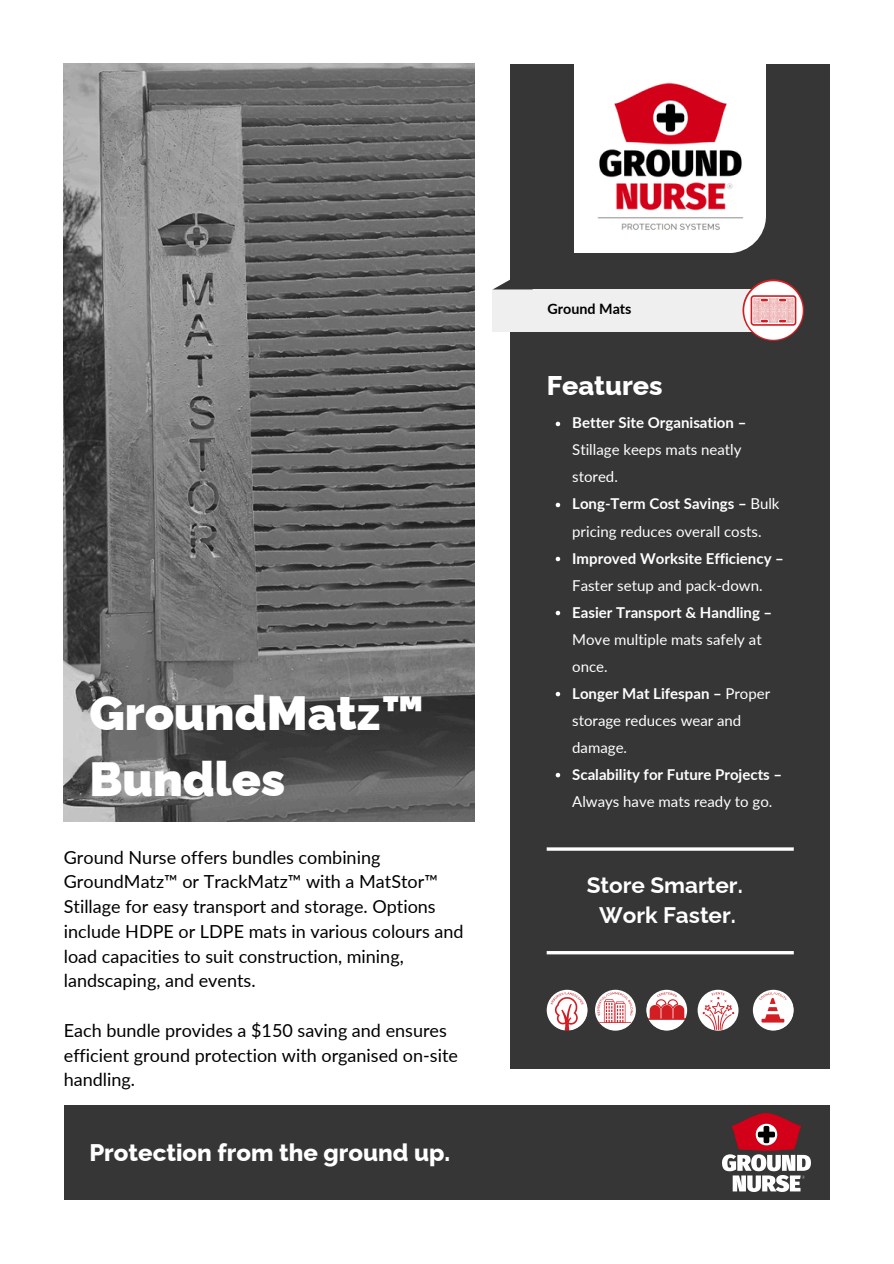
<style>
.page{position:relative;width:894px;height:1264px;background:#fff}
.page>*{position:absolute;margin:0;border:0;box-sizing:border-box;transform-origin:0 0}
.t1{font:900 48px/66.3px "Raleway";color:#fff}
.t2{font:800 27px "Raleway";color:#fff}
.t3{font:800 24px "Raleway";color:#fff}
.t4{font:700 22.5px/30.3px "Raleway";color:#fff;text-align:center}
.t5{font:18px/24.8px "Lato";color:#000}
.t6{font:15px/27px "Lato";color:#fff}
.t7{font:700 15px/27px "Lato";color:#fff}
.t8{font:700 14.25px "Lato";color:#000}
.s1{font-weight:700}
.s2{font-weight:400}
</style>
<div class="page">
<div style="left:64px;top:1104px;width:765px;height:95px;background:#363636"></div>
<div style="left:510px;top:64px;width:319px;height:1004px;background:#363636"></div>
<img style="left:64px;top:64px;width:410px;height:757px">
<div style="left:574px;top:64px;width:191px;height:189px;background:#fff;border-radius:37px"></div>
<div style="left:574px;top:64px;width:96px;height:189px;background:#fff"></div>
<div style="left:638px;top:64px;width:127px;height:94px;background:#fff"></div>
<div style="left:492px;top:289px;width:273px;height:43px;background:#efefef"></div>
<svg style="left:493px;top:279px;width:17px;height:10px"></svg>
<img style="left:742px;top:279px;width:62px;height:62px;border-radius:50%">
<hr style="left:546px;top:951px;width:247px;height:3px;background:#fff">
<hr style="left:546px;top:847px;width:247px;height:3px;background:#fff">
<img style="left:546px;top:989px;width:41px;height:41px;border-radius:50%">
<img style="left:594px;top:989px;width:41px;height:41px;border-radius:50%">
<img style="left:646px;top:989px;width:41px;height:41px;border-radius:50%">
<img style="left:697px;top:989px;width:41px;height:41px;border-radius:50%">
<img style="left:752px;top:989px;width:41px;height:41px;border-radius:50%">
<img style="left:722px;top:1113px;width:87px;height:78px">
<img style="left:597px;top:82px;width:147px;height:148px">
<svg style="left:555px;top:421px;width:5px;height:5px"></svg>
<svg style="left:555px;top:502px;width:5px;height:5px"></svg>
<svg style="left:555px;top:556px;width:5px;height:5px"></svg>
<svg style="left:555px;top:610px;width:5px;height:5px"></svg>
<svg style="left:555px;top:691px;width:5px;height:5px"></svg>
<svg style="left:555px;top:772px;width:5px;height:5px"></svg>
<p class="t1" style="left:89px;top:679px;width:336px">GroundMatz™<br>Bundles</p>
<p class="t5" style="left:64px;top:844px;width:401px">Ground Nurse offers bundles combining GroundMatz™ or TrackMatz™ with a MatStor™ Stillage for easy transport and storage. Options include HDPE or LDPE mats in various colours and load capacities to suit construction, mining, landscaping, and events.</p>
<p class="t5" style="left:64px;top:1017px;width:395px">Each bundle provides a $150 saving and ensures efficient ground protection with organised on-site handling.</p>
<p class="t3" style="left:89px;top:1138px;width:362px">Protection from the ground up.</p>
<h1 class="t8" style="left:547px;top:300px;width:85px">Ground Mats</h1>
<p class="t2" style="left:546px;top:369px;width:117px">Features</p>
<p class="t6" style="left:572px;top:409px;width:176px"><span class="s1">Better Site Organisation –<br></span>Stillage keeps mats neatly stored.</p>
<p class="t6" style="left:572px;top:490px;width:209px"><span class="s1">Long-Term Cost Savings –</span> Bulk pricing reduces overall costs.</p>
<h3 class="t7" style="left:572px;top:544px;width:213px">Improved Worksite Efficiency –<br><span class="s2">Faster setup and pack-down.</span></h3>
<p class="t6" style="left:572px;top:598px;width:201px"><span class="s1">Easier Transport &amp; Handling –<br></span>Move multiple mats safely at once.</p>
<p class="t6" style="left:572px;top:679px;width:199px"><span class="s1">Longer Mat Lifespan –</span> Proper storage reduces wear and damage.</p>
<p class="t7" style="left:572px;top:760px;width:211px">Scalability for Future Projects –<br><span class="s2">Always have mats ready to go.</span></p>
<p class="t4" style="left:586px;top:869px;width:157px">Store Smarter.<br>Work Faster.</p>
</div>
